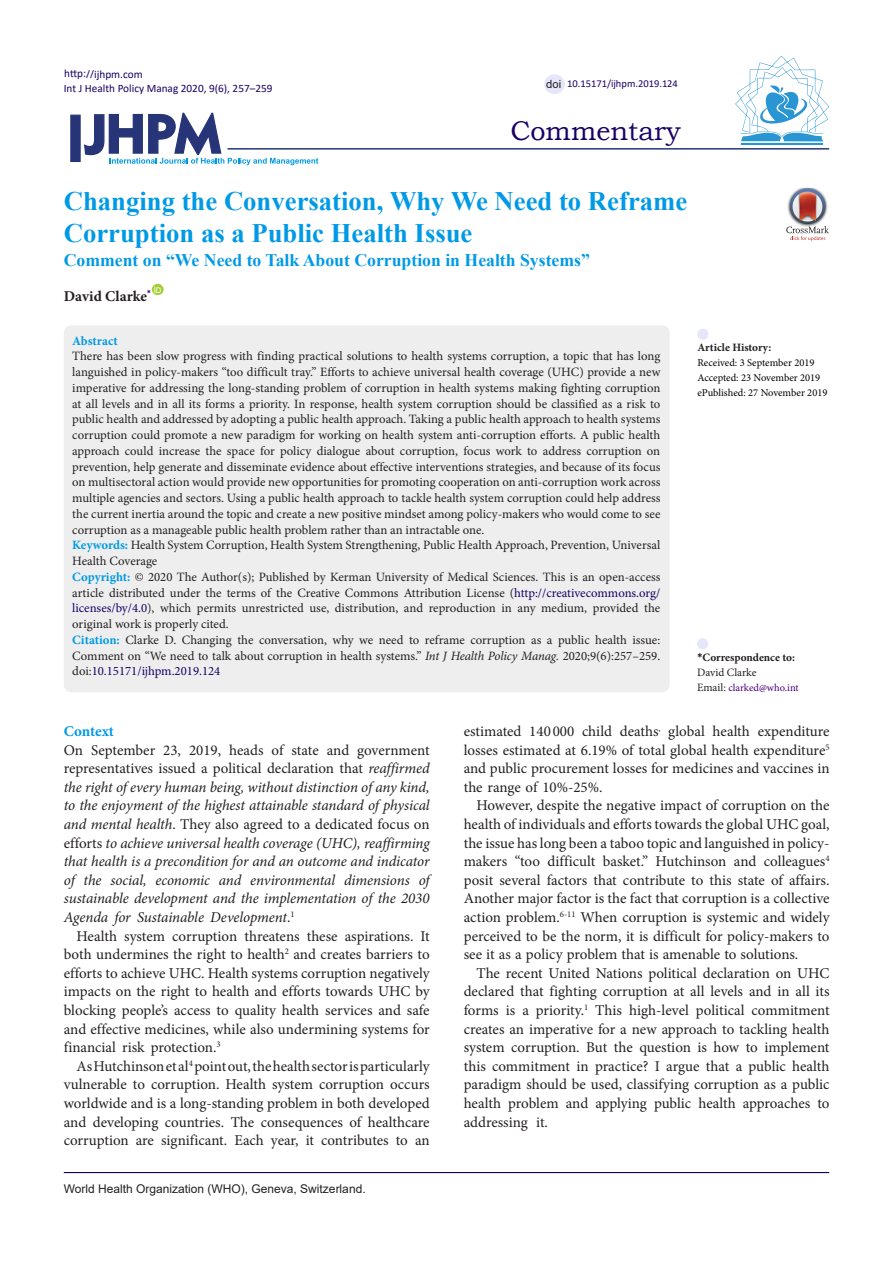
<style>
.page{position:relative;width:893px;height:1263px;background:#fff}
.page>*{position:absolute;margin:0;border:0;box-sizing:border-box;transform-origin:0 0}
.t1{font:27px "Bookman Old Style";color:#190066}
.Default{font:700 26.7px/31.5px "Times New Roman";color:#0099e5}
.Default-2{font:700 17.7px "Times New Roman";color:#0099e5}
.t2{font:15px/18.6px "Minion Pro";letter-spacing:-.005em;color:#231f20;text-align:justify}
.t3{font:italic 15px/18.6px "Minion Pro";letter-spacing:-.01em;color:#231f20;text-align:justify}
.Default-3{font:700 15px "Minion Pro";letter-spacing:.005em;color:#231f20}
.t4{font:700 15px "Minion Pro";letter-spacing:-.005em;color:#0099e5}
.t5{font:12.75px/15.8px "Minion Pro";color:#231f20;text-align:justify}
.Default-4{font:700 12.75px "Minion Pro";color:#0099e5}
.t6{font:12px "Arial";color:#231f20}
.t7{font:11.25px "Calibri";color:#190066}
.t8{font:700 11.25px "Minion Pro";color:#231f20}
.t9{font:11.25px "Minion Pro";color:#231f20}
.t10{font:11.25px "Arial";color:#231f20}
.t11{font:10.5px "Minion Pro";color:#000}
.t12{font:10.5px "Calibri";color:#190066}
.t13{font:10.5px "Minion Pro";letter-spacing:-.005em;color:#4b0082}
.t14{font:7.8px "Arial";color:#fff}
.s1{font-weight:700;color:#0099e5}
.s2{color:#190066}
.s3{font-style:italic}
.s4{font-family:"Calibri"}
.s5{font-size:11.25px;color:#231f20}
.s6{font-style:normal}
</style>
<div class="page">
<svg style="left:84px;top:112px;width:234px;height:53px"></svg>
<div style="left:70px;top:115px;width:11px;height:47px;background:#273578;border:1px solid #273578"></div>
<div style="left:152px;top:284px;width:12px;height:11px;background:#a6ce39;border-radius:50%"></div>
<hr style="left:227px;top:148px;width:602px;height:2px;background:#273578">
<div style="left:64px;top:325px;width:606px;height:367px;background:#eee;border-radius:8px"></div>
<div style="left:697px;top:638px;width:11px;height:11px;background:#e6e6fa;border-radius:50%"></div>
<div style="left:697px;top:329px;width:11px;height:11px;background:#e6e6fa;border-radius:50%"></div>
<hr style="left:64px;top:1172px;width:765px;height:1px;background:#190066">
<hr style="left:741px;top:143px;width:82px;height:2px;background:#2995d2">
<svg style="left:735px;top:56px;width:94px;height:85px"></svg>
<div style="left:544px;top:74px;width:21px;height:20px;background:#e6e6fa;border-radius:50%"></div>
<img style="left:798px;top:188px;width:18px;height:1px">
<svg style="left:786px;top:189px;width:43px;height:52px"></svg>
<p class="t7" style="left:64px;top:66px;width:80px">http://ijhpm.com</p>
<p class="t7" style="left:64px;top:81px;width:210px">Int J Health Policy Manag 2020, 9(6), 257–259</p>
<p class="t10" style="left:546px;top:76px;width:17px">doi</p>
<p class="t12" style="left:567px;top:76px;width:112px">10.15171/ijhpm.2019.124</p>
<p class="t1" style="left:510px;top:113px;width:172px">Commentary</p>
<p class="Default" style="left:64px;top:185px;width:625px">Changing the Conversation, Why We Need to Reframe<br>Corruption as a Public Health Issue</p>
<p class="Default-2" style="left:64px;top:247px;width:528px">Comment on “We Need to Talk About Corruption in Health Systems”</p>
<p class="Default-3" style="left:64px;top:285px;width:89px">David Clarke<sup>*</sup></p>
<p class="t14" style="left:154px;top:284px;width:9px">ID</p>
<p class="Default-4" style="left:72px;top:331px;width:47px">Abstract</p>
<p class="t5" style="left:72px;top:348px;width:590px">There has been slow progress with finding practical solutions to health systems corruption, a topic that has long languished in policy-makers “too difficult tray.” Efforts to achieve universal health coverage (UHC) provide a new imperative for addressing the long-standing problem of corruption in health systems making fighting corruption at all levels and in all its forms a priority. In response, health system corruption should be classified as a risk to public health and addressed by adopting a public health approach. Taking a public health approach to health systems corruption could promote a new paradigm for working on health system anti-corruption efforts. A public health approach could increase the space for policy dialogue about corruption, focus work to address corruption on prevention, help generate and disseminate evidence about effective interventions strategies, and because of its focus on multisectoral action would provide new opportunities for promoting cooperation on anti-corruption work across multiple agencies and sectors. Using a public health approach to tackle health system corruption could help address the current inertia around the topic and create a new positive mindset among policy-makers who would come to see corruption as a manageable public health problem rather than an intractable one.</p>
<p class="t5" style="left:72px;top:537px;width:590px"><span class="s1">Keywords:</span> Health System Corruption, Health System Strengthening, Public Health Approach, Prevention, Universal<br>Health Coverage</p>
<p class="t5" style="left:72px;top:569px;width:590px"><span class="s1">Copyright:</span> © 2020 The Author(s); Published by Kerman University of Medical Sciences. This is an open-access article distributed under the terms of the Creative Commons Attribution License (<span class="s2">http://creativecommons.org/ licenses/by/4.0</span>), which permits unrestricted use, distribution, and reproduction in any medium, provided the original work is properly cited.</p>
<p class="t5" style="left:72px;top:632px;width:590px"><span class="s1">Citation:</span> Clarke D. Changing the conversation, why we need to reframe corruption as a public health issue:<br>Comment on “We need to talk about corruption in health systems.” <span class="s3">Int J Health Policy Manag.</span> 2020;9(6):257–259. doi:<span class="s2">10.15171/ijhpm.2019.124</span></p>
<p class="t8" style="left:697px;top:339px;width:76px">Article History:</p>
<p class="t11" style="left:697px;top:355px;width:119px">Received: 3 September 2019</p>
<p class="t11" style="left:697px;top:370px;width:124px">Accepted: 23 November 2019</p>
<p class="t11" style="left:697px;top:385px;width:132px">ePublished: 27 November 2019</p>
<p class="t8" style="left:697px;top:649px;width:99px"><span class="s4">*</span>Correspondence to:</p>
<p class="t9" style="left:697px;top:664px;width:61px">David Clarke</p>
<p class="t13" style="left:697px;top:680px;width:103px"><span class="s5">Email:</span> clarked@who.int</p>
<p class="t4" style="left:64px;top:721px;width:52px">Context</p>
<p class="t3" style="left:64px;top:740px;width:367px"><span class="s6">On September 23, 2019, heads of state and government representatives issued a political declaration that</span> reaffirmed the right of every human being, without distinction of any kind, to the enjoyment of the highest attainable standard of physical and mental health<span class="s6">. They also agreed to a dedicated focus on efforts</span> to achieve universal health coverage (UHC), reaffirming that health is a precondition for and an outcome and indicator of the social, economic and environmental dimensions of sustainable development and the implementation of the 2030<br>Agenda for Sustainable Development<span class="s6">.</span><sup>1</sup></p>
<p class="t2" style="left:64px;top:926px;width:367px;text-indent:13px">Health system corruption threatens these aspirations. It both undermines the right to health<sup>2</sup> and creates barriers to efforts to achieve UHC. Health systems corruption negatively impacts on the right to health and efforts towards UHC by blocking people’s access to quality health services and safe and effective medicines, while also undermining systems for financial risk protection.<sup>3</sup></p>
<p class="t2" style="left:64px;top:1057px;width:367px;text-indent:13px">As Hutchinson et al<sup>4</sup> point out, the health sector is particularly vulnerable to corruption. Health system corruption occurs worldwide and is a long-standing problem in both developed and developing countries. The consequences of healthcare corruption are significant. Each year, it contributes to an</p>
<p class="t6" style="left:64px;top:1180px;width:303px">World Health Organization (WHO), Geneva, Switzerland.</p>
<p class="t2" style="left:464px;top:722px;width:367px">estimated 140 000 child deaths<sup>,</sup> global health expenditure losses estimated at 6.19% of total global health expenditure<sup>5 </sup>and public procurement losses for medicines and vaccines in the range of 10%-25%.</p>
<p class="t2" style="left:464px;top:796px;width:367px;text-indent:13px">However, despite the negative impact of corruption on the health of individuals and efforts towards the global UHC goal, the issue has long been a taboo topic and languished in policy&shy;makers “too difficult basket.” Hutchinson and colleagues<sup>4 </sup>posit several factors that contribute to this state of affairs.<br>Another major factor is the fact that corruption is a collective action problem.<sup>6-11</sup> When corruption is systemic and widely perceived to be the norm, it is difficult for policy-makers to see it as a policy problem that is amenable to solutions.</p>
<p class="t2" style="left:464px;top:964px;width:367px;text-indent:13px">The recent United Nations political declaration on UHC declared that fighting corruption at all levels and in all its forms is a priority.<sup>1</sup> This high-level political commitment creates an imperative for a new approach to tackling health system corruption. But the question is how to implement this commitment in practice? I argue that a public health paradigm should be used, classifying corruption as a public health problem and applying public health approaches to addressing it.</p>
</div>
